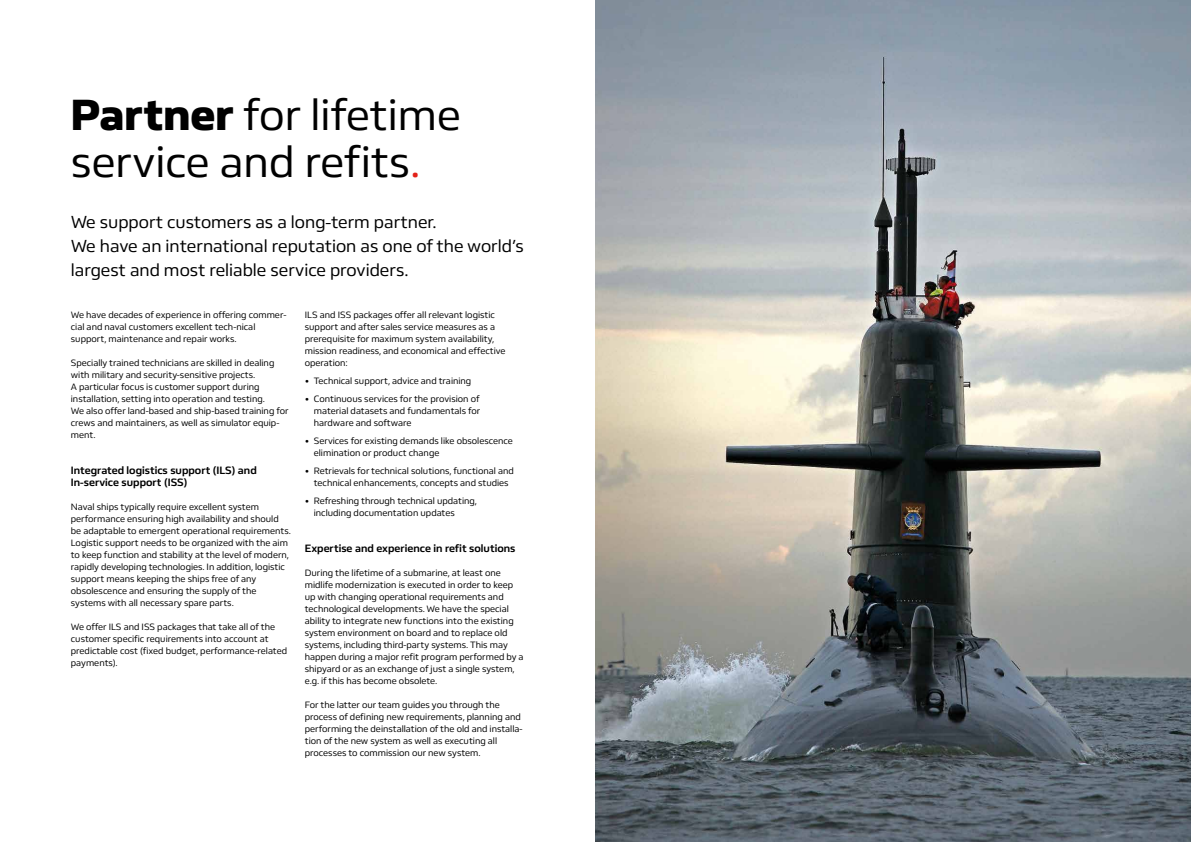
<style>
.page{position:relative;width:1191px;height:842px;background:#fff}
.page>*{position:absolute;margin:0;border:0;box-sizing:border-box;transform-origin:0 0}
.t1{font:45px/47px "FS Hackney";color:#000}
.t2{font:18px/24px "FS Hackney";color:#000}
.t3{font:700 11px/12px "FS Hackney";color:#000}
.t4{font:9.5px/12px "FS Hackney";color:#000}
.s1{font-weight:800}
.s2{color:#e32119}
</style>
<div class="page">
<img style="left:595px;top:0;width:596px;height:842px">
<h1 class="t1" style="left:71px;top:89px;width:391px"><span class="s1">Partner</span> for lifetime service and refits<span class="s2">.</span></h1>
<h2 class="t2" style="left:71px;top:210px;width:454px">We support customers as a long-term partner.<br>We have an international reputation as one of the world’s largest and most reliable service providers.</h2>
<p class="t4" style="left:71px;top:309px;width:217px">We have decades of experience in offering commer&shy;cial and naval customers excellent tech-nical support, maintenance and repair works.</p>
<p class="t4" style="left:71px;top:357px;width:219px">Specially trained technicians are skilled in dealing with military and security-sensitive projects.<br>A particular focus is customer support during installation, setting into operation and testing.<br>We also offer land-based and ship-based training for crews and maintainers, as well as simulator equip&shy;ment.</p>
<p class="t3" style="left:71px;top:464px;width:187px">Integrated logistics support (ILS) and<br>In-service support (ISS)</p>
<p class="t4" style="left:71px;top:501px;width:221px">Naval ships typically require excellent system performance ensuring high availability and should be adaptable to emergent operational requirements.<br>Logistic support needs to be organized with the aim to keep function and stability at the level of modern, rapidly developing technologies. In addition, logistic support means keeping the ships free of any obsolescence and ensuring the supply of the systems with all necessary spare parts.</p>
<p class="t4" style="left:71px;top:621px;width:218px">We offer ILS and ISS packages that take all of the customer specific requirements into account at predictable cost (fixed budget, performance-related payments).</p>
<p class="t4" style="left:305px;top:309px;width:202px">ILS and ISS packages offer all relevant logistic support and after sales service measures as a prerequisite for maximum system availability, mission readiness, and economical and effective operation:</p>
<p class="t4" style="left:305px;top:375px;width:168px">• Technical support, advice and training</p>
<p class="t4" style="left:314px;top:393px;width:168px;text-align:justify;text-indent:-9px">• Continuous services for the provision of material datasets and fundamentals for hardware and software</p>
<p class="t4" style="left:314px;top:435px;width:200px;text-indent:-9px">• Services for existing demands like obsolescence elimination or product change</p>
<p class="t4" style="left:305px;top:465px;width:210px;text-align:center">• Retrievals for technical solutions, functional and technical enhancements, concepts and studies</p>
<p class="t4" style="left:314px;top:495px;width:165px;text-indent:-9px">• Refreshing through technical updating, including documentation updates</p>
<p class="t3" style="left:305px;top:542px;width:212px">Expertise and experience in refit solutions</p>
<p class="t4" style="left:305px;top:567px;width:220px">During the lifetime of a submarine, at least one midlife modernization is executed in order to keep up with changing operational requirements and technological developments. We have the special ability to integrate new functions into the existing system environment on board and to replace old systems, including third-party systems. This may happen during a major refit program performed by a shipyard or as an exchange of just a single system, e.g. if this has become obsolete.</p>
<p class="t4" style="left:305px;top:699px;width:219px">For the latter our team guides you through the process of defining new requirements, planning and performing the deinstallation of the old and installa&shy;tion of the new system as well as executing all processes to commission our new system.</p>
</div>
